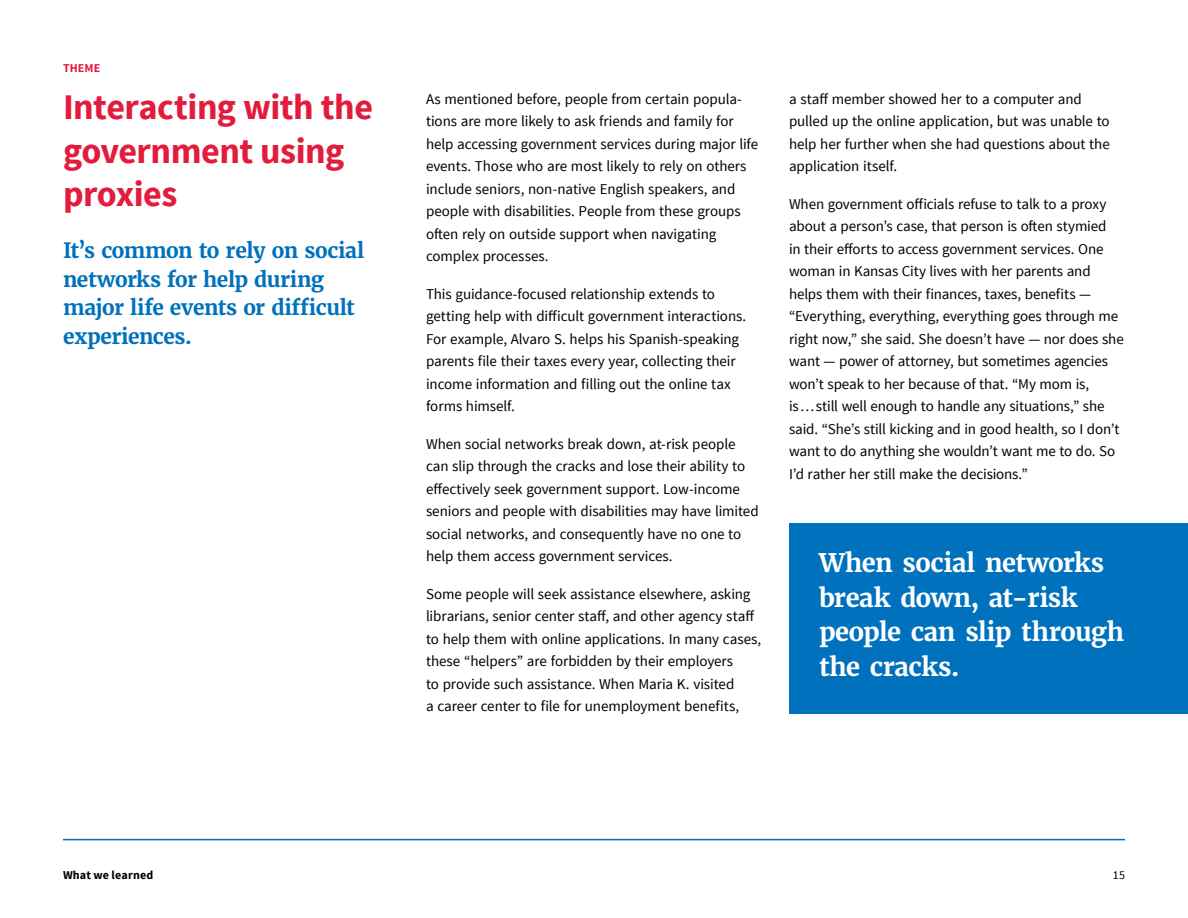
<style>
.page{position:relative;width:1188px;height:918px;background:#fff}
.page>*{position:absolute;margin:0;border:0;box-sizing:border-box;transform-origin:0 0}
.Paragraph_Style_3{font:700 36px/43.2px "Source Sans Pro";letter-spacing:-.015em;color:#e31c3d}
.Body{font:700 25.5px/34.5px "Merriweather";letter-spacing:-.015em;color:#fff}
.Intro_Body_2{font:700 21px/28.5px "Merriweather";letter-spacing:-.02em;color:#0071bc}
.Body-2{font:15px/22.5px "Source Sans Pro";letter-spacing:-.005em;color:#000}
.t1{font:700 12px "Source Sans Pro";letter-spacing:.015em;color:#000}
.Intro_Body_2-2{font:700 12px "Source Sans Pro";letter-spacing:.005em;color:#e31c3d}
.t2{font:12px "Source Sans Pro";color:#000}
</style>
<div class="page">
<hr style="left:63px;top:839px;width:1062px;height:1px;background:#0071bc">
<div style="left:789px;top:523px;width:399px;height:190px;background:#0071bc"></div>
<p class="Intro_Body_2-2" style="left:63px;top:60px;width:39px">THEME</p>
<p class="Paragraph_Style_3" style="left:63px;top:87px;width:312px">Interacting with the government using proxies</p>
<p class="Intro_Body_2" style="left:63px;top:236px;width:303px">It’s common to rely on social networks for help during major life events or difficult experiences.</p>
<p class="Body-2" style="left:426px;top:88px;width:334px">As mentioned before, people from certain popula&shy;tions are more likely to ask friends and family for help accessing government services during major life events. Those who are most likely to rely on others include seniors, non-native English speakers, and people with disabilities. People from these groups often rely on outside support when navigating complex processes.</p>
<p class="Body-2" style="left:426px;top:283px;width:322px">This guidance-focused relationship extends to getting help with difficult government interactions.<br>For example, Alvaro S. helps his Spanish-speaking parents file their taxes every year, collecting their income information and filling out the online tax forms himself.</p>
<p class="Body-2" style="left:426px;top:433px;width:334px">When social networks break down, at-risk people can slip through the cracks and lose their ability to effectively seek government support. Low-income seniors and people with disabilities may have limited social networks, and consequently have no one to help them access government services.</p>
<p class="Body-2" style="left:426px;top:583px;width:337px">Some people will seek assistance elsewhere, asking librarians, senior center staff, and other agency staff to help them with online applications. In many cases, these “helpers” are forbidden by their employers<br>to provide such assistance. When Maria K. visited<br>a career center to file for unemployment benefits,</p>
<p class="Body-2" style="left:789px;top:88px;width:322px">a staff member showed her to a computer and pulled up the online application, but was unable to help her further when she had questions about the application itself.</p>
<p class="Body-2" style="left:789px;top:193px;width:336px">When government officials refuse to talk to a proxy about a person’s case, that person is often stymied<br>in their efforts to access government services. One woman in Kansas City lives with her parents and helps them with their finances, taxes, benefits — “Everything, everything, everything goes through me right now,” she said. She doesn’t have — nor does she want — power of attorney, but sometimes agencies won’t speak to her because of that. “My mom is, is…still well enough to handle any situations,” she said. “She’s still kicking and in good health, so I don’t want to do anything she wouldn’t want me to do. So I’d rather her still make the decisions.”</p>
<p class="Body" style="left:819px;top:546px;width:307px">When social networks break down, at-risk people can slip through the cracks.</p>
<p class="t1" style="left:63px;top:867px;width:92px">What we learned</p>
<p class="t2" style="left:1113px;top:868px;width:14px">15</p>
</div>
